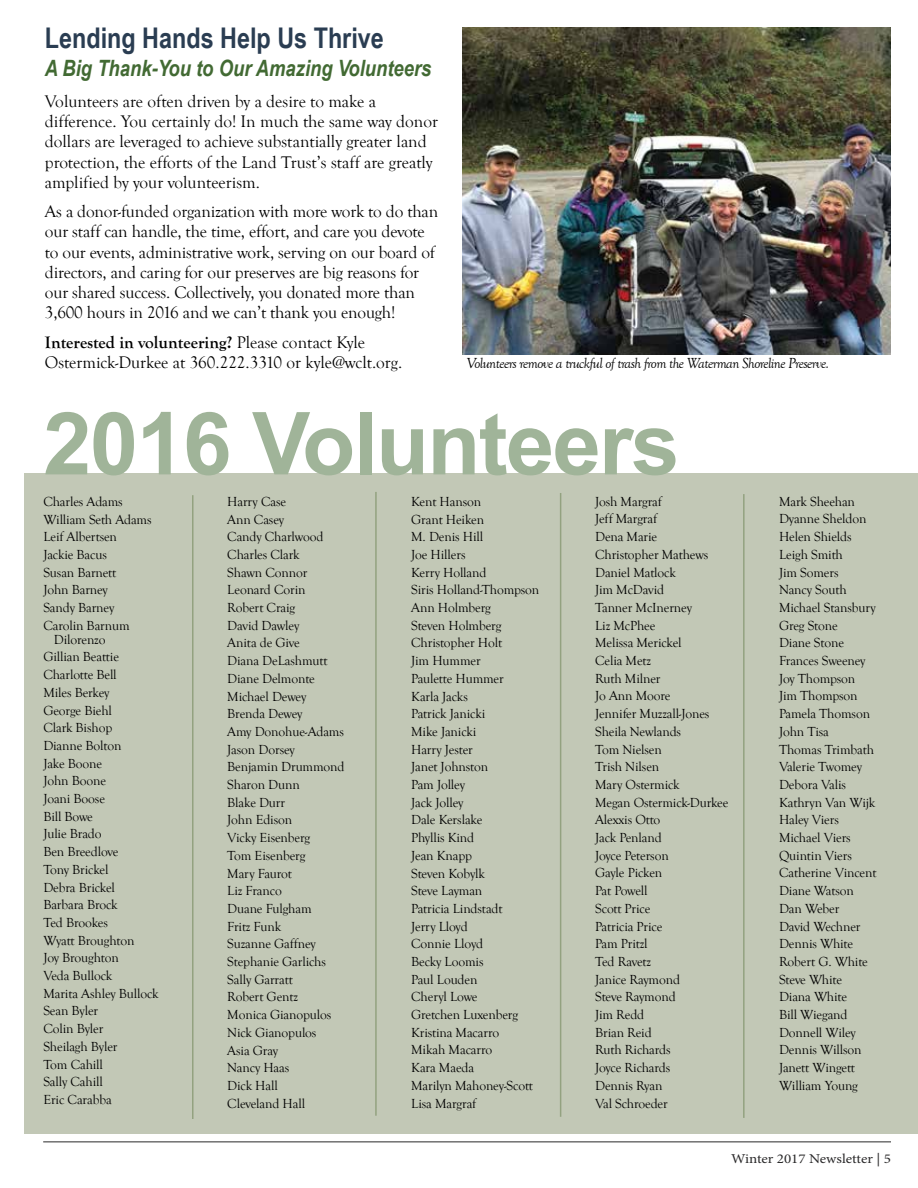
<style>
.page{position:relative;width:918px;height:1188px;background:#fff}
.page>*{position:absolute;margin:0;border:0;box-sizing:border-box;transform-origin:0 0}
.t1{font:700 87px "Arial";letter-spacing:-.02em;color:#a0b499}
.t2{font:700 28.5px "Arial Narrow";color:#2a3d52}
.t3{font:italic 700 22.5px "Arial Narrow";color:#426a33}
.t4{font:17.25px/20.2px "Goudy Old Style T";letter-spacing:-.01em;color:#000}
.t5{font:italic 15px "Goudy Old Style T";letter-spacing:-.04em;color:#000}
.t6{font:13.5px/17.7px "Goudy Old Style T";letter-spacing:-.01em;color:#000}
.t7{font:13.5px "Minion Pro";color:#292829;scale:1.11 1}
.s1{font-weight:700}
</style>
<div class="page">
<div style="left:24px;top:474px;width:894px;height:660px;background:#c2c8b6"></div>
<hr style="left:192px;top:495px;width:2px;height:624px;background:#93a280">
<hr style="left:375px;top:492px;width:2px;height:624px;background:#93a280">
<hr style="left:560px;top:493px;width:1px;height:624px;background:#93a280">
<hr style="left:743px;top:494px;width:2px;height:624px;background:#93a280">
<hr style="left:43px;top:1142px;width:848px;height:1px;background:#292829">
<img style="left:462px;top:27px;width:429px;height:328px">
<h2 class="t2" style="left:45px;top:16px;width:340px">Lending Hands Help Us Thrive</h2>
<h3 class="t3" style="left:45px;top:51px;width:388px">A Big Thank-You to Our Amazing Volunteers</h3>
<p class="t4" style="left:45px;top:92px;width:395px">Volunteers are often driven by a desire to make a difference. You certainly do! In much the same way donor dollars are leveraged to achieve substantially greater land protection, the efforts of the Land Trust’s staff are greatly amplified by your volunteerism.</p>
<p class="t4" style="left:45px;top:202px;width:395px">As a donor-funded organization with more work to do than our staff can handle, the time, effort, and care you devote to our events, administrative work, serving on our board of directors, and caring for our preserves are big reasons for our shared success. Collectively, you donated more than 3,600 hours in 2016 and we can’t thank you enough!</p>
<p class="t4" style="left:45px;top:332px;width:359px"><span class="s1">Interested in volunteering?</span> Please contact Kyle<br>Ostermick-Durkee at 360.222.3310 or kyle@wclt.org.</p>
<p class="t5" style="left:466px;top:355px;width:364px">Volunteers remove a truckful of trash from the Waterman Shoreline Preserve.</p>
<h1 class="t1" style="left:43px;top:383px;width:638px">2016 Volunteers</h1>
<p class="t6" style="left:43px;top:493px;width:110px">Charles Adams<br>William Seth Adams<br>Leif Albertsen<br>Jackie Bacus<br>Susan Barnett<br>John Barney<br>Sandy Barney<br>Carolin Barnum</p>
<p class="t6" style="left:43px;top:631px;width:117px;text-indent:11px">Dilorenzo<br>Gillian Beattie<br>Charlotte Bell<br>Miles Berkey<br>George Biehl<br>Clark Bishop<br>Dianne Bolton<br>Jake Boone<br>John Boone<br>Joani Boose<br>Bill Bowe<br>Julie Brado<br>Ben Breedlove<br>Tony Brickel<br>Debra Brickel<br>Barbara Brock<br>Ted Brookes<br>Wyatt Broughton<br>Joy Broughton<br>Veda Bullock<br>Marita Ashley Bullock<br>Sean Byler<br>Colin Byler<br>Sheilagh Byler<br>Tom Cahill<br>Sally Cahill<br>Eric Carabba</p>
<p class="t6" style="left:227px;top:493px;width:119px">Harry Case<br>Ann Casey<br>Candy Charlwood<br>Charles Clark<br>Shawn Connor<br>Leonard Corin<br>Robert Craig<br>David Dawley<br>Anita de Give<br>Diana DeLashmutt<br>Diane Delmonte<br>Michael Dewey<br>Brenda Dewey<br>Amy Donohue-Adams<br>Jason Dorsey<br>Benjamin Drummond<br>Sharon Dunn<br>Blake Durr<br>John Edison<br>Vicky Eisenberg<br>Tom Eisenberg<br>Mary Faurot<br>Liz Franco<br>Duane Fulgham<br>Fritz Funk<br>Suzanne Gaffney<br>Stephanie Garlichs<br>Sally Garratt<br>Robert Gentz<br>Monica Gianopulos<br>Nick Gianopulos<br>Asia Gray<br>Nancy Haas<br>Dick Hall<br>Cleveland Hall</p>
<p class="t6" style="left:411px;top:493px;width:130px">Kent Hanson<br>Grant Heiken<br>M. Denis Hill<br>Joe Hillers<br>Kerry Holland<br>Siris Holland-Thompson<br>Ann Holmberg<br>Steven Holmberg<br>Christopher Holt<br>Jim Hummer<br>Paulette Hummer<br>Karla Jacks<br>Patrick Janicki<br>Mike Janicki<br>Harry Jester<br>Janet Johnston<br>Pam Jolley<br>Jack Jolley<br>Dale Kerslake<br>Phyllis Kind<br>Jean Knapp<br>Steven Kobylk<br>Steve Layman<br>Patricia Lindstadt<br>Jerry Lloyd<br>Connie Lloyd<br>Becky Loomis<br>Paul Louden<br>Cheryl Lowe<br>Gretchen Luxenberg<br>Kristina Macarro<br>Mikah Macarro<br>Kara Maeda<br>Marilyn Mahoney-Scott<br>Lisa Margraf</p>
<p class="t6" style="left:595px;top:493px;width:135px">Josh Margraf<br>Jeff Margraf<br>Dena Marie<br>Christopher Mathews<br>Daniel Matlock<br>Jim McDavid<br>Tanner McInerney<br>Liz McPhee<br>Melissa Merickel<br>Celia Metz<br>Ruth Milner<br>Jo Ann Moore<br>Jennifer Muzzall-Jones<br>Sheila Newlands<br>Tom Nielsen<br>Trish Nilsen<br>Mary Ostermick<br>Megan Ostermick-Durkee<br>Alexxis Otto<br>Jack Penland<br>Joyce Peterson<br>Gayle Picken<br>Pat Powell<br>Scott Price<br>Patricia Price<br>Pam Pritzl<br>Ted Ravetz<br>Janice Raymond<br>Steve Raymond<br>Jim Redd<br>Brian Reid<br>Ruth Richards<br>Joyce Richards<br>Dennis Ryan<br>Val Schroeder</p>
<p class="t6" style="left:779px;top:493px;width:99px">Mark Sheehan<br>Dyanne Sheldon<br>Helen Shields<br>Leigh Smith<br>Jim Somers<br>Nancy South<br>Michael Stansbury<br>Greg Stone<br>Diane Stone<br>Frances Sweeney<br>Joy Thompson<br>Jim Thompson<br>Pamela Thomson<br>John Tisa<br>Thomas Trimbath<br>Valerie Twomey<br>Debora Valis<br>Kathryn Van Wijk<br>Haley Viers<br>Michael Viers<br>Quintin Viers<br>Catherine Vincent<br>Diane Watson<br>Dan Weber<br>David Wechner<br>Dennis White<br>Robert G. White<br>Steve White<br>Diana White<br>Bill Wiegand<br>Donnell Wiley<br>Dennis Willson<br>Janett Wingett<br>William Young</p>
<p class="t7" style="left:731px;top:1149px;width:146px">Winter 2017 Newsletter | 5</p>
</div>
